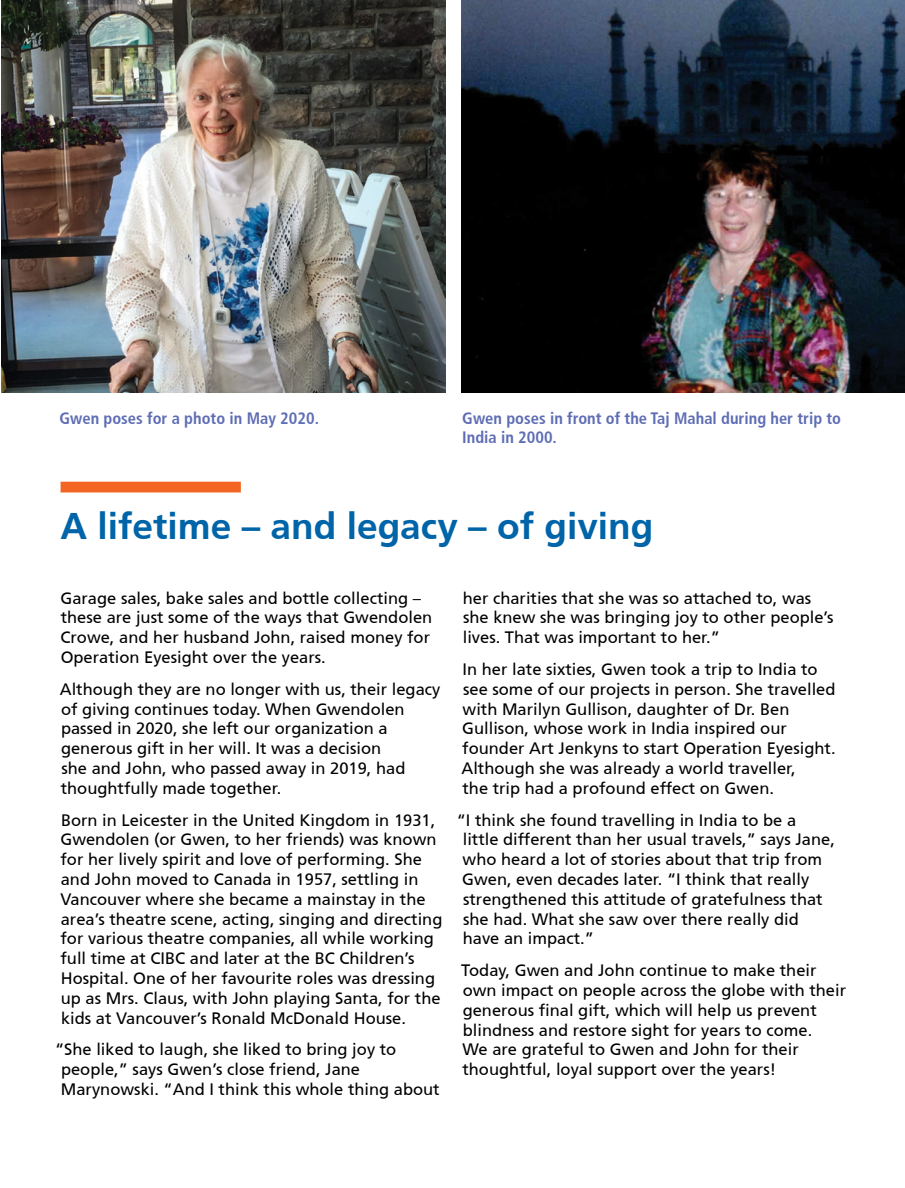
<style>
.page{position:relative;width:905px;height:1188px;background:#fff}
.page>*{position:absolute;margin:0;border:0;box-sizing:border-box;transform-origin:0 0}
.t1{font:700 37.05px "Frutiger 65";color:#0064a8}
.t2{font:16.5px/19.8px "Frutiger 55 Roman";color:#000}
.t3{font:16.5px/19.8px "Frutiger 67 Bold Cn";color:#5e6db4}
</style>
<div class="page">
<div style="left:61px;top:482px;width:180px;height:10px;background:#f26522"></div>
<img style="left:461px;top:0;width:443px;height:393px">
<img style="left:2px;top:0;width:444px;height:393px">
<p class="t3" style="left:59px;top:408px;width:261px">Gwen poses for a photo in May 2020.</p>
<p class="t3" style="left:462px;top:408px;width:380px">Gwen poses in front of the Taj Mahal during her trip to<br>India in 2000.</p>
<h1 class="t1" style="left:61px;top:504px;width:594px">A lifetime – and legacy – of giving</h1>
<p class="t2" style="left:60px;top:588px;width:373px">Garage sales, bake sales and bottle collecting – these are just some of the ways that Gwendolen Crowe, and her husband John, raised money for Operation Eyesight over the years.</p>
<p class="t2" style="left:60px;top:679px;width:382px">Although they are no longer with us, their legacy of giving continues today. When Gwendolen passed in 2020, she left our organization a generous gift in her will. It was a decision<br>she and John, who passed away in 2019, had thoughtfully made together.</p>
<p class="t2" style="left:60px;top:810px;width:383px">Born in Leicester in the United Kingdom in 1931, Gwendolen (or Gwen, to her friends) was known for her lively spirit and love of performing. She and John moved to Canada in 1957, settling in Vancouver where she became a mainstay in the area’s theatre scene, acting, singing and directing for various theatre companies, all while working full time at CIBC and later at the BC Children’s Hospital. One of her favourite roles was dressing up as Mrs. Claus, with John playing Santa, for the kids at Vancouver’s Ronald McDonald House.</p>
<p class="t2" style="left:61px;top:1040px;width:380px;text-indent:-6px">“She liked to laugh, she liked to bring joy to people,” says Gwen’s close friend, Jane<br>Marynowski. “And I think this whole thing about</p>
<p class="t2" style="left:462px;top:588px;width:372px">her charities that she was so attached to, was she knew she was bringing joy to other people’s lives. That was important to her.”</p>
<p class="t2" style="left:461px;top:659px;width:375px">In her late sixties, Gwen took a trip to India to see some of our projects in person. She travelled with Marilyn Gullison, daughter of Dr. Ben Gullison, whose work in India inspired our founder Art Jenkyns to start Operation Eyesight.<br>Although she was already a world traveller,<br>the trip had a profound effect on Gwen.</p>
<p class="t2" style="left:462px;top:810px;width:374px;text-indent:-5px">“I think she found travelling in India to be a little different than her usual travels,” says Jane, who heard a lot of stories about that trip from Gwen, even decades later. “I think that really strengthened this attitude of gratefulness that she had. What she saw over there really did have an impact.”</p>
<p class="t2" style="left:461px;top:961px;width:386px">Today, Gwen and John continue to make their own impact on people across the globe with their generous final gift, which will help us prevent blindness and restore sight for years to come.<br>We are grateful to Gwen and John for their thoughtful, loyal support over the years!</p>
</div>
